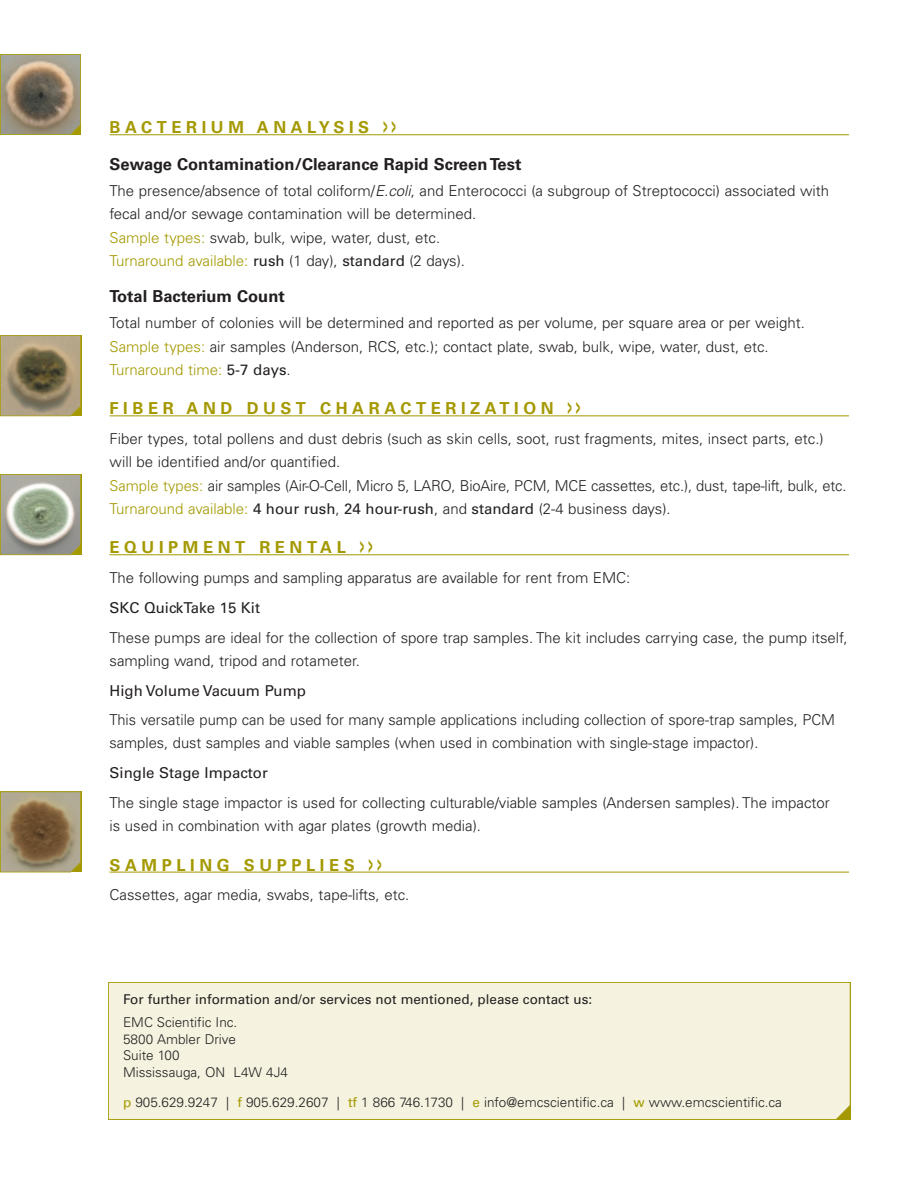
<style>
.page{position:relative;width:918px;height:1188px;background:#fff}
.page>*{position:absolute;margin:0;border:0;box-sizing:border-box;transform-origin:0 0}
.t1{font:700 16.5px/36.2px "Univers";color:#231f20}
.t2{font:700 16.5px "Univers";letter-spacing:.28em;color:#a49901}
.t3{font:300 15px/23.2px "Univers";color:#231f20}
.t4{font:15px "Univers";color:#231f20}
.t5{font:300 13.5px/16.5px "Univers";color:#231f20}
.t6{font:13.5px "Univers";color:#231f20}
.s1{color:#a49901}
.s2{font-size:22.5px;color:#a49901}
.s3{font-style:italic}
.s4{font-weight:400}
.s5{font-size:22.5px}
.s6{font-weight:400;color:#a49901}
</style>
<div class="page">
<hr style="left:110px;top:134px;width:739px;height:1px;background:#a49901">
<hr style="left:110px;top:415px;width:739px;height:1px;background:#a49901">
<hr style="left:110px;top:554px;width:739px;height:1px;background:#a49901">
<hr style="left:110px;top:872px;width:739px;height:1px;background:#a49901">
<svg style="left:0;top:54px;width:81px;height:81px;background:#958970"></svg>
<svg style="left:0;top:474px;width:81px;height:81px;background:#a8ac98"></svg>
<svg style="left:0;top:335px;width:81px;height:81px;background:#968866"></svg>
<svg style="left:0;top:791px;width:81px;height:81px;background:#958360"></svg>
<div style="left:108px;top:982px;width:742px;height:138px;background:#f5f3e0"></div>
<p class="t1" style="left:110px;top:111px;width:413px"><span class="s1">BACTERIUM ANALYSIS</span> <span class="s2">&gt; &gt;<br></span>Sewage Contamination/Clearance Rapid Screen Test</p>
<p class="t3" style="left:110px;top:180px;width:721px">The presence/absence of total coliform/<span class="s3">E.coli</span>, and Enterococci (a subgroup of Streptococci) associated with fecal and/or sewage contamination will be determined.<br><span class="s1">Sample types:</span> swab, bulk, wipe, water, dust, etc.<br><span class="s1">Turnaround available:</span> <span class="s4">rush</span> (1 day), <span class="s4">standard</span> (2 days).</p>
<p class="t1" style="left:110px;top:280px;width:177px">Total Bacterium Count</p>
<p class="t3" style="left:110px;top:313px;width:697px">Total number of colonies will be determined and reported as per volume, per square area or per weight.<br><span class="s1">Sample types:</span> air samples (Anderson, RCS, etc.); contact plate, swab, bulk, wipe, water, dust, etc.<br><span class="s1">Turnaround time:</span> <span class="s4">5-7 days</span>.</p>
<p class="t2" style="left:110px;top:403px;width:472px">FIBER AND DUST CHARACTERIZATION <span class="s5">&gt; &gt;</span></p>
<p class="t3" style="left:110px;top:429px;width:738px">Fiber types, total pollens and dust debris (such as skin cells, soot, rust fragments, mites, insect parts, etc.) will be identified and/or quantified.<br><span class="s1">Sample types:</span> air samples (Air-O-Cell, Micro 5, LARO, BioAire, PCM, MCE cassettes, etc.), dust, tape-lift, bulk, etc.<br><span class="s1">Turnaround available:</span> <span class="s4">4 hour rush</span>, <span class="s4">24 hour-rush</span>, and <span class="s4">standard</span> (2-4 business days).</p>
<p class="t2" style="left:110px;top:541px;width:264px">EQUIPMENT RENTAL <span class="s5">&gt; &gt;</span></p>
<p class="t3" style="left:110px;top:567px;width:522px">The following pumps and sampling apparatus are available for rent from EMC:</p>
<p class="t4" style="left:110px;top:602px;width:152px">SKC QuickTake 15 Kit</p>
<p class="t3" style="left:110px;top:627px;width:740px">These pumps are ideal for the collection of spore trap samples. The kit includes carrying case, the pump itself, sampling wand, tripod and rotameter.</p>
<p class="t4" style="left:110px;top:685px;width:198px">High Volume Vacuum Pump</p>
<p class="t3" style="left:110px;top:710px;width:727px">This versatile pump can be used for many sample applications including collection of spore-trap samples, PCM samples, dust samples and viable samples (when used in combination with single-stage impactor).</p>
<p class="t4" style="left:110px;top:767px;width:160px">Single Stage Impactor</p>
<p class="t3" style="left:110px;top:792px;width:722px">The single stage impactor is used for collecting culturable/viable samples (Andersen samples). The impactor is used in combination with agar plates (growth media).</p>
<p class="t2" style="left:110px;top:859px;width:273px">SAMPLING SUPPLIES <span class="s5">&gt; &gt;</span></p>
<p class="t3" style="left:110px;top:885px;width:301px">Cassettes, agar media, swabs, tape-lifts, etc.</p>
<p class="t6" style="left:123px;top:994px;width:471px">For further information and/or services not mentioned, please contact us:</p>
<p class="t5" style="left:123px;top:1015px;width:167px">EMC Scientific Inc.<br>5800 Ambler Drive<br>Suite 100<br>Mississauga, ON L4W 4J4</p>
<p class="t5" style="left:123px;top:1095px;width:660px"><span class="s6">p</span> 905.629.9247 | <span class="s6">f</span> 905.629.2607 | <span class="s6">tf</span> 1 866 746.1730 | <span class="s6">e</span> info@emcscientific.ca | <span class="s6">w</span> www.emcscientific.ca</p>
</div>
